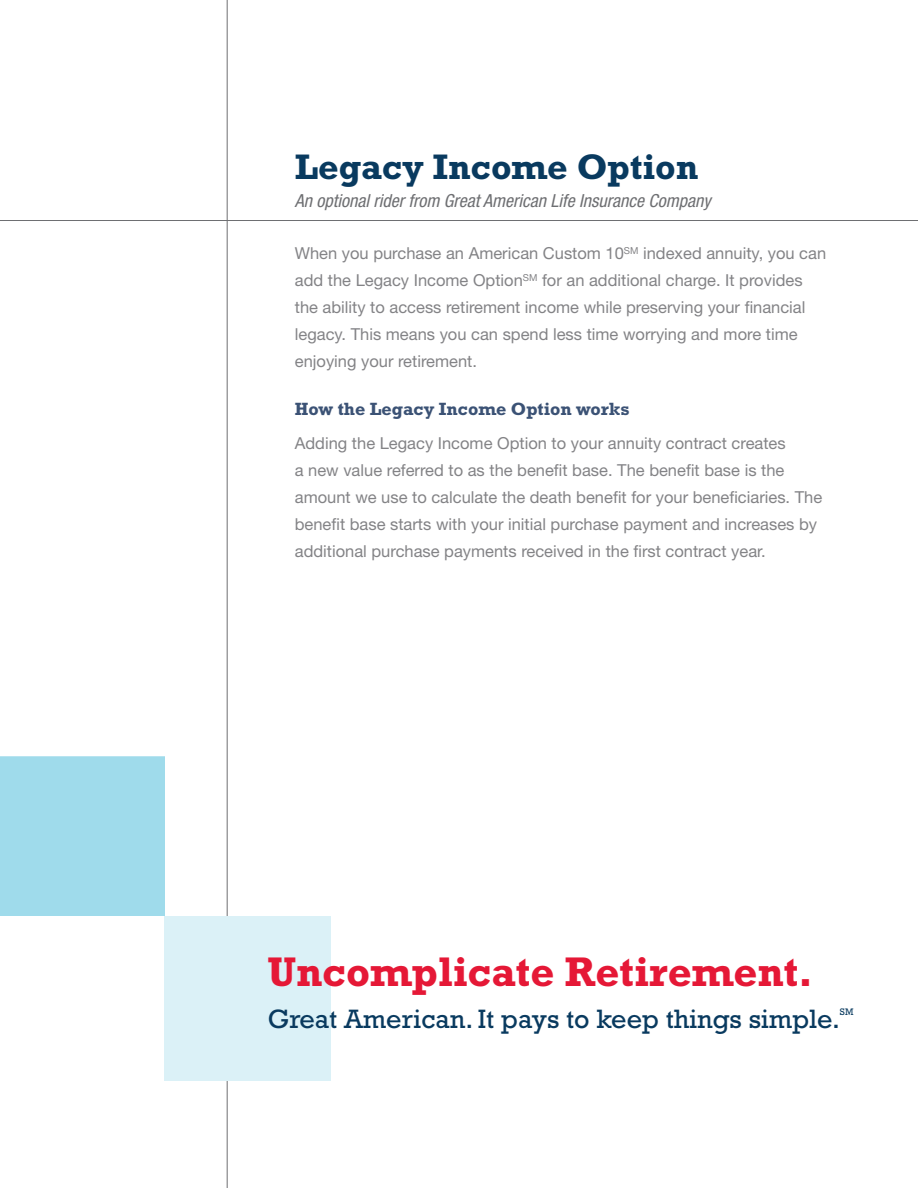
<style>
.page{position:relative;width:918px;height:1188px;background:#fff}
.page>*{position:absolute;margin:0;border:0;box-sizing:border-box;transform-origin:0 0}
.t1{font:700 42px "Rockwell Std";color:#e51836}
.t2{font:700 36px "Rockwell Std";color:#093a5f}
.t3{font:27px "Rockwell Std";color:#093a5f}
.t4{font:italic condensed 18px "Helvetica Neue LT Std";color:#6e6f72}
.Blue_Subhead{font:700 18px "Rockwell Std";color:#3b5275}
.indented{font:16.5px/27px "Helvetica Neue LT Std";color:#838386}
.t5{font:9.6px "Rockwell Std";color:#093a5f}
</style>
<div class="page">
<hr style="left:227px;top:0;width:1px;height:1188px;background:#6e6f72">
<div style="left:0;top:756px;width:164px;height:160px;background:#9fdbeb"></div>
<div style="left:164px;top:916px;width:166px;height:165px;background:#dbf1f7"></div>
<hr style="left:0;top:220px;width:918px;height:1px;background:#6e6f72">
<p class="t2" style="left:295px;top:145px;width:405px">Legacy Income Option</p>
<p class="t4" style="left:295px;top:190px;width:418px">An optional rider from Great American Life Insurance Company</p>
<p class="indented" style="left:295px;top:240px;width:533px">When you purchase an American Custom 10<sup>SM</sup> indexed annuity, you can add the Legacy Income Option<sup>SM</sup> for an additional charge. It provides the ability to access retirement income while preserving your financial legacy. This means you can spend less time worrying and more time enjoying your retirement.</p>
<p class="Blue_Subhead" style="left:295px;top:398px;width:336px">How the Legacy Income Option works</p>
<p class="indented" style="left:295px;top:429px;width:529px">Adding the Legacy Income Option to your annuity contract creates<br>a new value referred to as the benefit base. The benefit base is the amount we use to calculate the death benefit for your beneficiaries. The benefit base starts with your initial purchase payment and increases by additional purchase payments received in the first contract year.</p>
<p class="t1" style="left:268px;top:947px;width:547px">Uncomplicate Retirement.</p>
<p class="t3" style="left:268px;top:1004px;width:574px">Great American. It pays to keep things simple.</p>
<p class="t5" style="left:840px;top:1007px;width:15px">SM</p>
</div>
